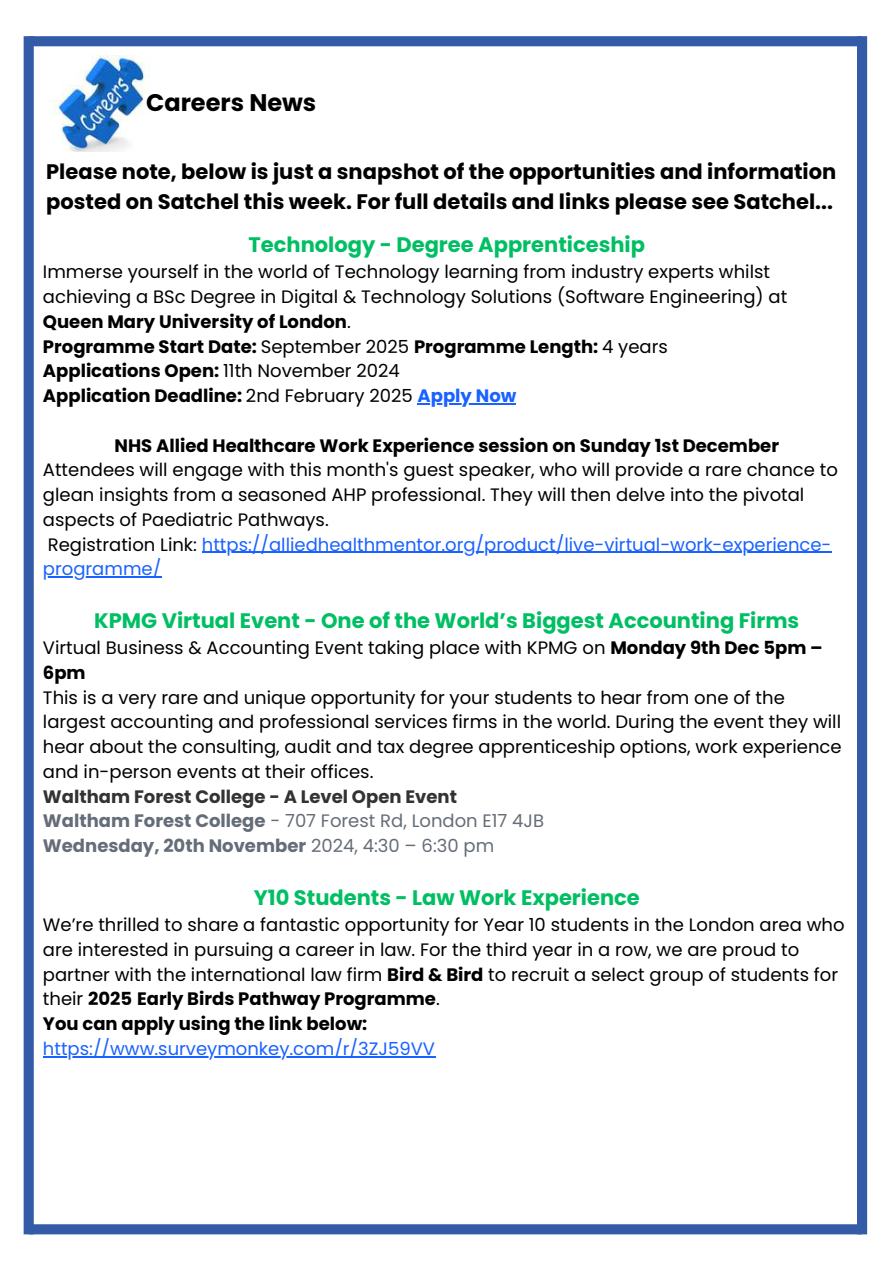
<style>
.page{position:relative;width:894px;height:1264px;background:#fff}
.page>*{position:absolute;margin:0;border:0;box-sizing:border-box;transform-origin:0 0}
.t1{font:700 24px "Poppins";color:#000}
.t2{font:700 21px/29.2px "Poppins";color:#000}
.t3{font:700 21px "Poppins";color:#00bf63}
.t4{font:18px/24.8px "Poppins";color:#000}
.t5{font:700 18px/24.8px "Poppins";color:#656d78}
.t6{font:700 18px "Poppins";color:#000}
.t7{font:18px "Poppins";color:#1a62ff}
.s1{font-weight:700}
.s2{font-weight:700;color:#1a62ff}
.s3{color:#1a62ff}
.s4{color:#333}
.s5{font-weight:400}
</style>
<div class="page">
<div style="left:29px;top:36px;width:832px;height:10px;background:#345ba8"></div>
<div style="left:856px;top:36px;width:10px;height:1198px;background:#345ba8"></div>
<div style="left:29px;top:1224px;width:832px;height:10px;background:#345ba8"></div>
<div style="left:24px;top:36px;width:10px;height:1198px;background:#345ba8"></div>
<img style="left:47px;top:55px;width:103px;height:96px">
<hr style="left:417px;top:403px;width:99px;height:1px;background:#1a62ff">
<hr style="left:202px;top:551px;width:629px;height:2px;background:#1a62ff">
<hr style="left:43px;top:576px;width:118px;height:1px;background:#1a62ff">
<hr style="left:43px;top:1055px;width:392px;height:2px;background:#1a62ff">
<h1 class="t1" style="left:146px;top:85px;width:172px">Careers News</h1>
<p class="t2" style="left:46px;top:157px;width:791px">Please note, below is just a snapshot of the opportunities and information posted on Satchel this week. For full details and links please see Satchel...</p>
<p class="t3" style="left:248px;top:230px;width:398px">Technology - Degree Apprenticeship</p>
<p class="t4" style="left:43px;top:259px;width:745px">Immerse yourself in the world of Technology learning from industry experts whilst achieving a BSc Degree in Digital &amp; Technology Solutions (Software Engineering) at <span class="s1">Queen Mary University of London</span>.<br><span class="s1">Programme Start Date:</span> September 2025 <span class="s1">Programme Length:</span> 4 years <span class="s1">Applications Open:</span> 11th November 2024<br><span class="s1">Application Deadline:</span> 2nd February 2025 <span class="s2">Apply Now</span></p>
<p class="t6" style="left:114px;top:432px;width:666px">NHS Allied Healthcare Work Experience session on Sunday 1st December</p>
<p class="t4" style="left:43px;top:457px;width:796px">Attendees will engage with this month's guest speaker, who will provide a rare chance to glean insights from a seasoned AHP professional. They will then delve into the pivotal aspects of Paediatric Pathways.<br>Registration Link: <span class="s3">https://alliedhealthmentor.org/product/live-virtual-work-experience&shy;programme/</span></p>
<p class="t3" style="left:94px;top:606px;width:706px">KPMG Virtual Event - One of the World’s Biggest Accounting Firms</p>
<p class="t4" style="left:43px;top:635px;width:781px">Virtual Business &amp; Accounting Event taking place with KPMG on <span class="s1">Monday 9th Dec 5pm –<br>6pm</span></p>
<p class="t4" style="left:43px;top:685px;width:800px">This is a very rare and unique opportunity for your students to hear from one of the largest accounting and professional services firms in the world. During the event they will hear about the consulting, audit and tax degree apprenticeship options, work experience and in-person events at their offices.</p>
<p class="t5" style="left:43px;top:784px;width:502px"><span class="s4">Waltham Forest College - A Level Open Event<br></span>Waltham Forest College <span class="s5">- 707 Forest Rd, London E17 4JB<br></span>Wednesday, 20th November <span class="s5">2024, 4:30 – 6:30 pm</span></p>
<p class="t3" style="left:254px;top:883px;width:387px">Y10 Students - Law Work Experience</p>
<p class="t4" style="left:43px;top:912px;width:802px">We’re thrilled to share a fantastic opportunity for Year 10 students in the London area who are interested in pursuing a career in law. For the third year in a row, we are proud to partner with the international law firm <span class="s1">Bird &amp; Bird</span> to recruit a select group of students for their <span class="s1">2025 Early Birds Pathway Programme</span>.<br><span class="s1">You can apply using the link below:</span></p>
<p class="t7" style="left:43px;top:1035px;width:393px">https://www.surveymonkey.com/r/3ZJ59VV</p>
</div>
